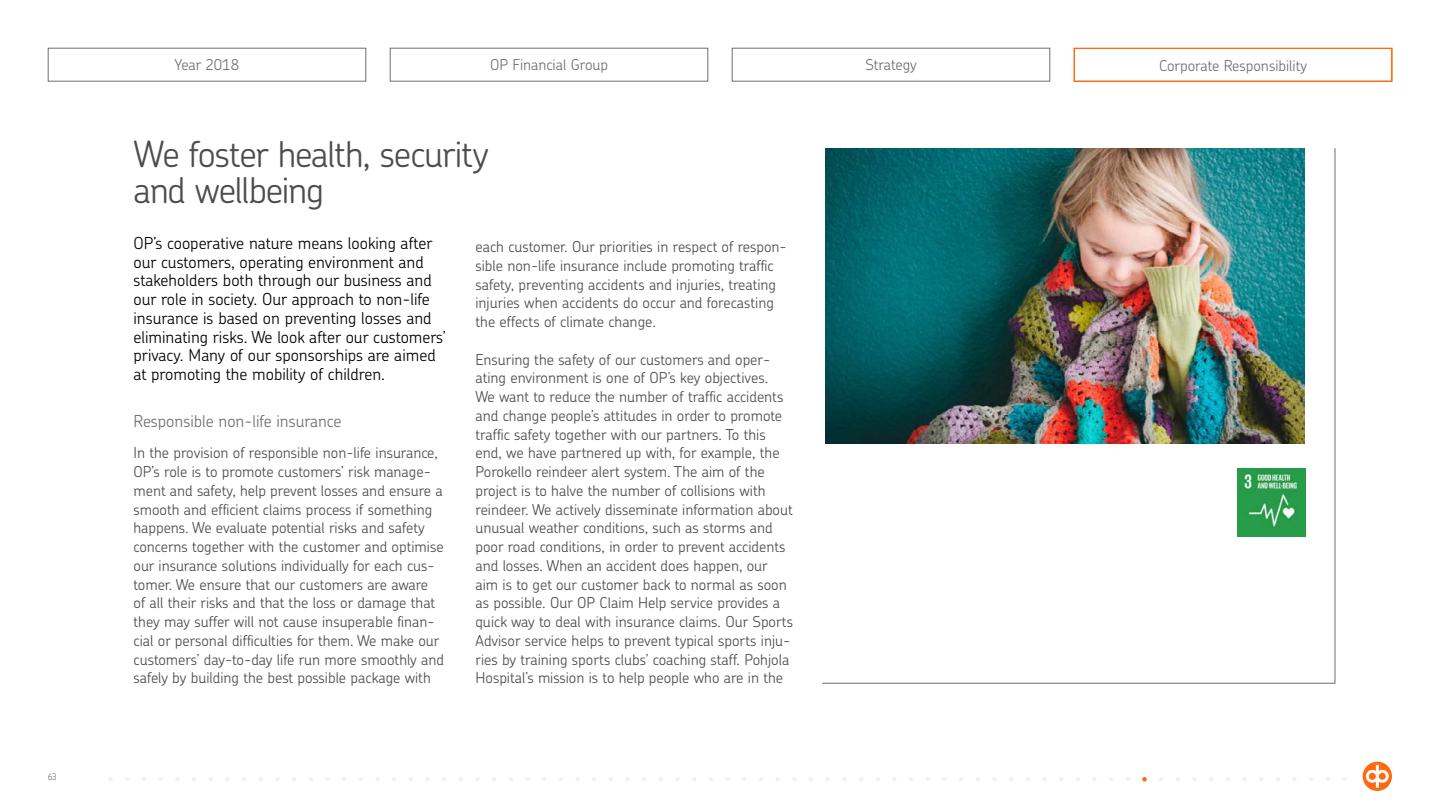
<style>
.page{position:relative;width:1440px;height:810px;background:#fff}
.page>*{position:absolute;margin:0;border:0;box-sizing:border-box;transform-origin:0 0}
.t1{font:300 36px/36px "OP Chevin Pro";letter-spacing:-.03em;color:#4d4d4d}
.t2{font:300 16.5px/18.8px "OP Chevin Pro";color:#000}
.t3{font:300 16.5px "OP Chevin Pro";color:#706f6f}
.t4{font:300 15px/18.8px "OP Chevin Pro";color:#4d4d4d}
.t5{font:300 15px "OP Chevin Pro";color:#706f6f}
.t6{font:300 9px "OP Chevin Pro";color:#706f6f}
</style>
<div class="page">
<div style="left:390px;top:48px;width:318px;height:33px;border:1px solid #706f6f"></div>
<svg style="left:1363px;top:762px;width:29px;height:29px"></svg>
<svg style="left:1366px;top:765px;width:23px;height:23px"></svg>
<div style="left:732px;top:48px;width:318px;height:33px;border:1px solid #706f6f"></div>
<div style="left:48px;top:48px;width:318px;height:33px;border:1px solid #706f6f"></div>
<svg style="left:776px;top:777px;width:4px;height:4px"></svg>
<svg style="left:792px;top:777px;width:4px;height:4px"></svg>
<svg style="left:809px;top:777px;width:4px;height:4px"></svg>
<svg style="left:842px;top:777px;width:4px;height:4px"></svg>
<svg style="left:892px;top:777px;width:4px;height:4px"></svg>
<svg style="left:926px;top:777px;width:4px;height:4px"></svg>
<svg style="left:959px;top:777px;width:4px;height:4px"></svg>
<svg style="left:1026px;top:777px;width:4px;height:4px"></svg>
<svg style="left:826px;top:777px;width:4px;height:4px"></svg>
<svg style="left:859px;top:777px;width:4px;height:4px"></svg>
<svg style="left:876px;top:777px;width:4px;height:4px"></svg>
<svg style="left:909px;top:777px;width:4px;height:4px"></svg>
<svg style="left:942px;top:777px;width:4px;height:4px"></svg>
<svg style="left:976px;top:777px;width:4px;height:4px"></svg>
<svg style="left:1009px;top:777px;width:4px;height:4px"></svg>
<svg style="left:1059px;top:777px;width:4px;height:4px"></svg>
<svg style="left:1076px;top:777px;width:4px;height:4px"></svg>
<svg style="left:1109px;top:777px;width:4px;height:4px"></svg>
<svg style="left:1126px;top:777px;width:4px;height:4px"></svg>
<svg style="left:1159px;top:777px;width:4px;height:4px"></svg>
<svg style="left:1226px;top:777px;width:4px;height:4px"></svg>
<svg style="left:1259px;top:777px;width:4px;height:4px"></svg>
<svg style="left:1326px;top:777px;width:4px;height:4px"></svg>
<svg style="left:1176px;top:777px;width:4px;height:4px"></svg>
<svg style="left:1209px;top:777px;width:4px;height:4px"></svg>
<svg style="left:1276px;top:777px;width:4px;height:4px"></svg>
<svg style="left:1309px;top:777px;width:4px;height:4px"></svg>
<svg style="left:109px;top:777px;width:4px;height:4px"></svg>
<svg style="left:125px;top:777px;width:4px;height:4px"></svg>
<svg style="left:142px;top:777px;width:4px;height:4px"></svg>
<svg style="left:175px;top:777px;width:4px;height:4px"></svg>
<svg style="left:225px;top:777px;width:4px;height:4px"></svg>
<svg style="left:259px;top:777px;width:4px;height:4px"></svg>
<svg style="left:292px;top:777px;width:4px;height:4px"></svg>
<svg style="left:359px;top:777px;width:4px;height:4px"></svg>
<svg style="left:159px;top:777px;width:4px;height:4px"></svg>
<svg style="left:192px;top:777px;width:4px;height:4px"></svg>
<svg style="left:209px;top:777px;width:4px;height:4px"></svg>
<svg style="left:242px;top:777px;width:4px;height:4px"></svg>
<svg style="left:309px;top:777px;width:4px;height:4px"></svg>
<svg style="left:342px;top:777px;width:4px;height:4px"></svg>
<svg style="left:392px;top:777px;width:4px;height:4px"></svg>
<svg style="left:409px;top:777px;width:4px;height:4px"></svg>
<svg style="left:442px;top:777px;width:4px;height:4px"></svg>
<svg style="left:459px;top:777px;width:4px;height:4px"></svg>
<svg style="left:492px;top:777px;width:4px;height:4px"></svg>
<svg style="left:559px;top:777px;width:4px;height:4px"></svg>
<svg style="left:592px;top:777px;width:4px;height:4px"></svg>
<svg style="left:659px;top:777px;width:4px;height:4px"></svg>
<svg style="left:509px;top:777px;width:4px;height:4px"></svg>
<svg style="left:542px;top:777px;width:4px;height:4px"></svg>
<svg style="left:609px;top:777px;width:4px;height:4px"></svg>
<svg style="left:642px;top:777px;width:4px;height:4px"></svg>
<svg style="left:676px;top:777px;width:4px;height:4px"></svg>
<svg style="left:692px;top:777px;width:4px;height:4px"></svg>
<svg style="left:709px;top:777px;width:4px;height:4px"></svg>
<svg style="left:726px;top:777px;width:4px;height:4px"></svg>
<svg style="left:742px;top:777px;width:4px;height:4px"></svg>
<svg style="left:759px;top:777px;width:4px;height:4px"></svg>
<div style="left:1074px;top:48px;width:319px;height:34px;border:1px solid #ff6b0f"></div>
<img style="left:822px;top:148px;width:514px;height:536px">
<svg style="left:822px;top:449px;width:503px;height:104px"></svg>
<svg style="left:1142px;top:777px;width:5px;height:5px"></svg>
<p class="t6" style="left:48px;top:771px;width:11px">63</p>
<p class="t5" style="left:175px;top:55px;width:66px">Year 2018</p>
<p class="t5" style="left:1159px;top:55px;width:149px">Corporate Responsibility</p>
<p class="t5" style="left:490px;top:55px;width:120px">OP Financial Group</p>
<p class="t5" style="left:865px;top:55px;width:53px">Strategy</p>
<h1 class="t1" style="left:134px;top:134px;width:357px">We foster health, security and wellbeing</h1>
<p class="t2" style="left:134px;top:233px;width:314px">OP’s cooperative nature means looking after our customers, operating environment and stakeholders both through our business and our role in society. Our approach to non-life insurance is based on preventing losses and eliminating risks. We look after our customers’ privacy. Many of our sponsorships are aimed at promoting the mobility of children.</p>
<p class="t3" style="left:134px;top:410px;width:209px">Responsible non-life insurance</p>
<p class="t4" style="left:134px;top:443px;width:312px">In the provision of responsible non-life insurance, OP’s role is to promote customers’ risk manage&shy;ment and safety, help prevent losses and ensure a smooth and efficient claims process if something happens. We evaluate potential risks and safety concerns together with the customer and optimise our insurance solutions individually for each cus&shy;tomer. We ensure that our customers are aware<br>of all their risks and that the loss or damage that they may suffer will not cause insuperable finan&shy;cial or personal difficulties for them. We make our customers’ day-to-day life run more smoothly and safely by building the best possible package with</p>
<p class="t4" style="left:476px;top:237px;width:313px">each customer. Our priorities in respect of respon&shy;sible non-life insurance include promoting traffic safety, preventing accidents and injuries, treating injuries when accidents do occur and forecasting the effects of climate change.</p>
<p class="t4" style="left:476px;top:349px;width:319px">Ensuring the safety of our customers and oper&shy;ating environment is one of OP’s key objectives.<br>We want to reduce the number of traffic accidents and change people’s attitudes in order to promote traffic safety together with our partners. To this end, we have partnered up with, for example, the Porokello reindeer alert system. The aim of the project is to halve the number of collisions with reindeer. We actively disseminate information about unusual weather conditions, such as storms and poor road conditions, in order to prevent accidents and losses. When an accident does happen, our aim is to get our customer back to normal as soon as possible. Our OP Claim Help service provides a quick way to deal with insurance claims. Our Sports Advisor service helps to prevent typical sports inju&shy;ries by training sports clubs’ coaching staff. Pohjola Hospital’s mission is to help people who are in the</p>
</div>
